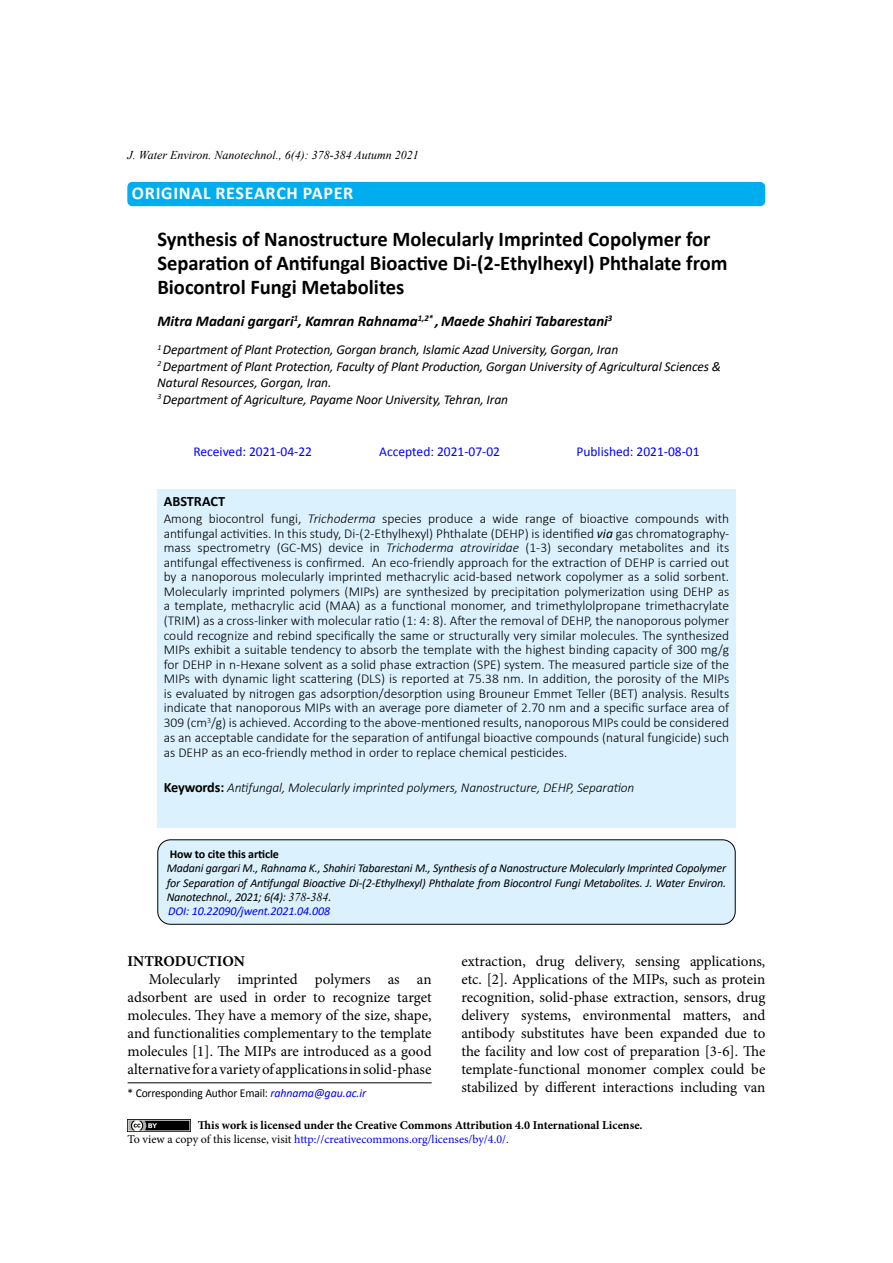
<style>
.page{position:relative;width:893px;height:1263px;background:#fff}
.page>*{position:absolute;margin:0;border:0;box-sizing:border-box;transform-origin:0 0}
.t1{font:700 21px/24px "Calibri";color:#000}
.t2{font:700 19.5px "Calibri";letter-spacing:.04em;color:#fff}
.t3{font:700 18px "Calibri";letter-spacing:.04em;color:#fff}
.t4{font:15px/18px "Minion Pro";color:#000;text-align:justify}
.t5{font:italic 700 15px "Calibri";color:#000}
.t6{font:700 15px "Minion Pro";color:#000}
.t7{font:700 14.25px "Calibri";color:#000}
.t8{font:300 13.5px/14.5px "Calibri";color:#000;text-align:justify}
.t9{font:italic 13.5px/16.5px "Calibri";letter-spacing:-.01em;color:#000}
.t10{font:italic 300 13.5px "Calibri";letter-spacing:-.01em;color:#000}
.t11{font:13.5px "Calibri";color:#00f}
.t12{font:italic 12px/14.4px "Calibri";letter-spacing:-.015em;color:#000}
.t13{font:700 12px/14.4px "Minion Pro";color:#000}
.t14{font:italic 12px "Times New Roman";color:#000}
.t15{font:12px "Calibri";letter-spacing:-.01em;color:#000;scale:.96 1}
.t16{font:700 12px "Calibri";letter-spacing:-.01em;color:#000}
.s1{font-style:italic}
.s2{font-weight:400;font-style:italic}
.s3{font-weight:700;font-style:normal;font-size:14.25px}
.s4{font-family:"Times New Roman"}
.s5{color:#00f}
.s6{font-style:italic;color:#00f}
.s7{font-weight:400}
.s8{font-weight:400;color:#00f}
</style>
<div class="page">
<div style="left:157px;top:489px;width:579px;height:338px;background:#dbf1fd"></div>
<div style="left:158px;top:840px;width:577px;height:84px;background:#dbf1fd;border-radius:13px"></div>
<div style="left:157px;top:839px;width:579px;height:86px;border:1px solid #000;border-radius:13px"></div>
<div style="left:128px;top:183px;width:636px;height:22px;background:#00aeef;border-radius:4px"></div>
<div style="left:127px;top:182px;width:638px;height:24px;border:2px solid #00aeef;border-radius:4px"></div>
<img style="left:128px;top:1120px;width:62px;height:11px">
<hr style="left:128px;top:1082px;width:304px;height:1px;background:#000">
<p class="t14" style="left:128px;top:147px;width:293px">J. Water Environ. Nanotechnol., 6(4): 378-384 Autumn 2021</p>
<h2 class="t2" style="left:165px;top:178px;width:166px">RESEARCH ARTICLE</h2>
<h1 class="t1" style="left:157px;top:227px;width:572px">Synthesis of Nanostructure Molecularly Imprinted Copolymer for<br>Separation of Antifungal Bioactive Di-(2-Ethylhexyl) Phthalate from<br>Biocontrol Fungi Metabolites</h1>
<p class="t5" style="left:157px;top:310px;width:456px">Mitra Madani gargari<sup>1</sup>, Kamran Rahnama<sup>1,2*</sup> ,Maede Shahiri Tabarestani<sup>3</sup></p>
<p class="t9" style="left:157px;top:341px;width:565px"><sup>1</sup> Department of Plant Protection, Gorgan branch, Islamic Azad University, Gorgan, Iran<br><sup>2</sup> Department of Plant Protection, Faculty of Plant Production, Gorgan University of Agricultural Sciences &amp; Natural Resources, Gorgan, Iran.<br><sup>3</sup> Department of Agriculture, Payame Noor University, Tehran, Iran</p>
<h3 class="t3" style="left:132px;top:180px;width:223px">ORIGINAL RESEARCH PAPER</h3>
<p class="t11" style="left:193px;top:443px;width:120px">Received: 2021-04-22</p>
<p class="t11" style="left:379px;top:443px;width:122px">Accepted: 2021-07-02</p>
<p class="t11" style="left:576px;top:443px;width:125px">Published: 2021-08-01</p>
<p class="t7" style="left:164px;top:491px;width:63px">ABSTRACT</p>
<p class="t8" style="left:164px;top:511px;width:567px">Among biocontrol fungi, <span class="s1">Trichoderma</span> species produce a wide range of bioactive compounds with antifungal activities. In this study, Di-(2-Ethylhexyl) Phthalate (DEHP) is identified <span class="s2">via</span> gas chromatography&shy;mass spectrometry (GC-MS) device in <span class="s1">Trichoderma atroviridae</span> (1-3) secondary metabolites and its antifungal effectiveness is confirmed. An eco-friendly approach for the extraction of DEHP is carried out by a nanoporous molecularly imprinted methacrylic acid-based network copolymer as a solid sorbent.<br>Molecularly imprinted polymers (MIPs) are synthesized by precipitation polymerization using DEHP as a template, methacrylic acid (MAA) as a functional monomer, and trimethylolpropane trimethacrylate (TRIM) as a cross-linker with molecular ratio (1: 4: 8). After the removal of DEHP, the nanoporous polymer could recognize and rebind specifically the same or structurally very similar molecules. The synthesized MIPs exhibit a suitable tendency to absorb the template with the highest binding capacity of 300 mg/g for DEHP in n-Hexane solvent as a solid phase extraction (SPE) system. The measured particle size of the MIPs with dynamic light scattering (DLS) is reported at 75.38 nm. In addition, the porosity of the MIPs is evaluated by nitrogen gas adsorption/desorption using Brouneur Emmet Teller (BET) analysis. Results indicate that nanoporous MIPs with an average pore diameter of 2.70 nm and a specific surface area of 309 (cm<sup>3</sup>/g) is achieved. According to the above-mentioned results, nanoporous MIPs could be considered as an acceptable candidate for the separation of antifungal bioactive compounds (natural fungicide) such as DEHP as an eco-friendly method in order to replace chemical pesticides.</p>
<p class="t10" style="left:164px;top:779px;width:472px"><span class="s3">Keywords:</span> Antifungal, Molecularly imprinted polymers, Nanostructure, DEHP, Separation</p>
<p class="t16" style="left:170px;top:845px;width:111px">How to cite this article</p>
<p class="t12" style="left:167px;top:860px;width:561px">Madani gargari M., Rahnama K., Shahiri Tabarestani M., Synthesis of a Nanostructure Molecularly Imprinted Copolymer for Separation of Antifungal Bioactive Di-(2-Ethylhexyl) Phthalate from Biocontrol Fungi Metabolites. J. Water Environ.<br>Nanotechnol., 2021; 6(4): <span class="s4">378-384</span>.<br><span class="s5">DOI: 10.22090/jwent.2021.04.008</span></p>
<p class="t6" style="left:128px;top:950px;width:119px">INTRODUCTION</p>
<p class="t4" style="left:128px;top:970px;width:306px;text-indent:21px">Molecularly imprinted polymers as an adsorbent are used in order to recognize target molecules. They have a memory of the size, shape, and functionalities complementary to the template molecules [1]. The MIPs are introduced as a good alternative for a variety of applications in solid-phase</p>
<p class="t15" style="left:128px;top:1085px;width:250px">* Corresponding Author Email: <span class="s6">rahnama@gau.ac.ir</span></p>
<p class="t4" style="left:461px;top:952px;width:306px">extraction, drug delivery, sensing applications, etc. [2]. Applications of the MIPs, such as protein recognition, solid-phase extraction, sensors, drug delivery systems, environmental matters, and antibody substitutes have been expanded due to the facility and low cost of preparation [3-6]. The template-functional monomer complex could be stabilized by different interactions including van</p>
<p class="t13" style="left:128px;top:1118px;width:516px;text-indent:70px">This work is licensed under the Creative Commons Attribution 4.0 International License.<br><span class="s7">To view a copy of this license, visit</span> <span class="s8">http://creativecommons.org/licenses/by/4.0/.</span></p>
</div>
